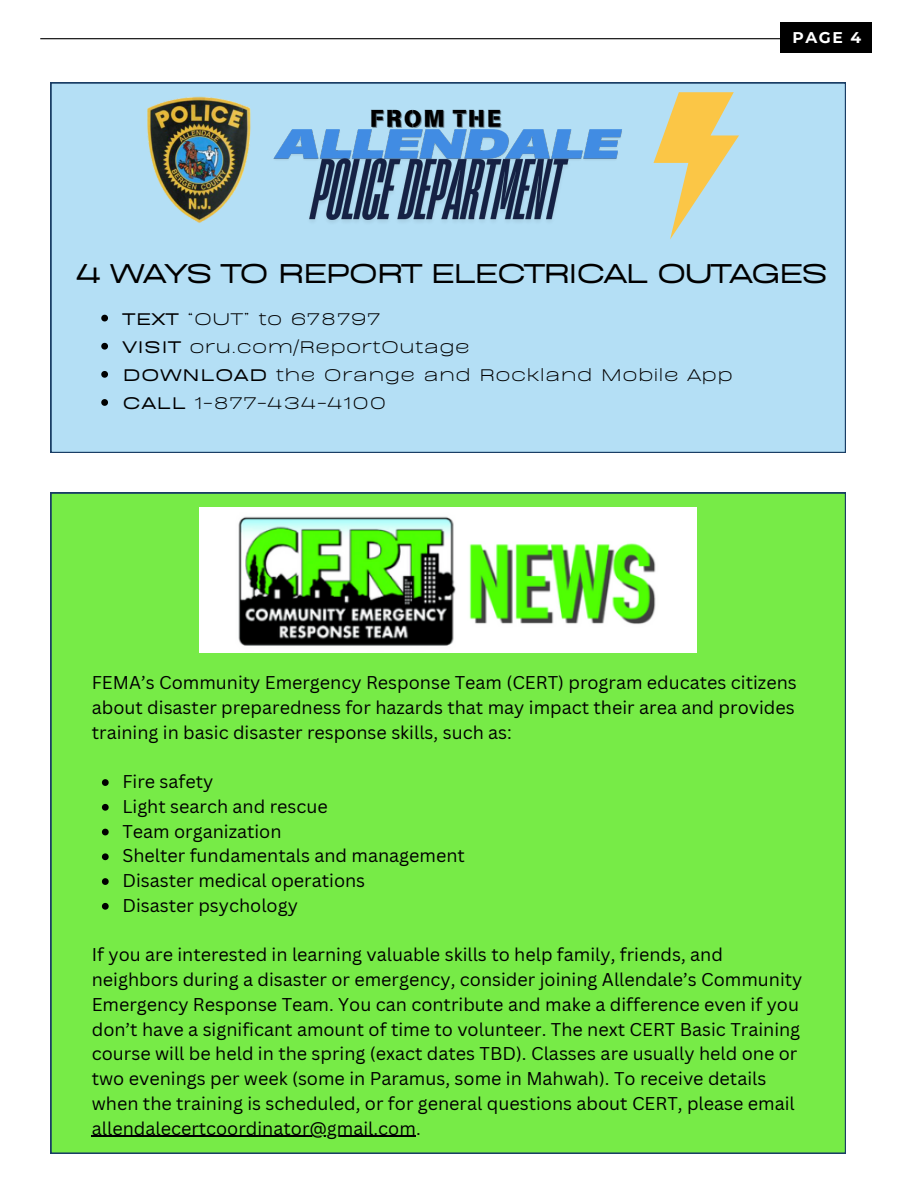
<style>
.page{position:relative;width:918px;height:1188px;background:#fff}
.page>*{position:absolute;margin:0;border:0;box-sizing:border-box;transform-origin:0 0}
.t1{font:700 31.5px "BD Sans";letter-spacing:-.075em;color:#000}
.t2{font:22.5px "Canva Title Bole Latin";letter-spacing:.065em;color:#000}
.t3{font:19.5px "BD Sans";letter-spacing:.015em;color:#000}
.t4{font:18px/24.8px "Canva Sans";color:#000;text-align:justify}
.t5{font:700 15.45px "Montserrat";color:#fff}
.s1{font-weight:700}
</style>
<div class="page">
<div style="left:51px;top:83px;width:795px;height:370px;background:#b4dff5"></div>
<div style="left:51px;top:493px;width:795px;height:660px;background:#77eb47"></div>
<svg style="left:101px;top:315px;width:7px;height:6px"></svg>
<svg style="left:101px;top:343px;width:7px;height:7px"></svg>
<svg style="left:101px;top:371px;width:7px;height:7px"></svg>
<svg style="left:101px;top:399px;width:7px;height:7px"></svg>
<img style="left:199px;top:508px;width:497px;height:145px">
<img style="left:146px;top:92px;width:106px;height:134px">
<hr style="left:40px;top:38px;width:799px;height:1px;background:#000">
<svg style="left:654px;top:92px;width:85px;height:148px;background:#d2d4a9"></svg>
<svg style="left:102px;top:779px;width:7px;height:7px"></svg>
<svg style="left:102px;top:804px;width:7px;height:7px"></svg>
<svg style="left:102px;top:829px;width:7px;height:6px"></svg>
<svg style="left:102px;top:853px;width:7px;height:7px"></svg>
<svg style="left:102px;top:878px;width:7px;height:7px"></svg>
<svg style="left:102px;top:903px;width:7px;height:7px"></svg>
<hr style="left:92px;top:1136px;width:324px;height:1px;background:#000">
<img style="left:269px;top:117px;width:358px;height:53px">
<img style="left:302px;top:135px;width:274px;height:105px">
<div style="left:780px;top:23px;width:92px;height:30px;background:#000"></div>
<p class="t2" style="left:370px;top:107px;width:133px">FROM THE</p>
<p class="t5" style="left:793px;top:28px;width:70px">PAGE 4</p>
<p class="t1" style="left:76px;top:250px;width:754px">4 WAYS TO REPORT ELECTRICAL OUTAGES</p>
<p class="t3" style="left:123px;top:305px;width:259px"><span class="s1">TEXT</span> “OUT” to 678797</p>
<p class="t3" style="left:123px;top:333px;width:349px"><span class="s1">VISIT</span> oru.com/ReportOutage</p>
<p class="t3" style="left:123px;top:361px;width:612px"><span class="s1">DOWNLOAD</span> the Orange and Rockland Mobile App</p>
<h4 class="t3" style="left:123px;top:389px;width:265px"><span class="s1">CALL</span> 1-877-434-4100</h4>
<p class="t4" style="left:92px;top:670px;width:707px">FEMA’s Community Emergency Response Team (CERT) program educates citizens about disaster preparedness for hazards that may impact their area and provides training in basic disaster response skills, such as:</p>
<h3 class="t4" style="left:122px;top:769px;width:93px">Fire safety</h3>
<p class="t4" style="left:122px;top:794px;width:207px">Light search and rescue</p>
<p class="t4" style="left:122px;top:818px;width:161px">Team organization</p>
<p class="t4" style="left:122px;top:843px;width:344px">Shelter fundamentals and management</p>
<p class="t4" style="left:122px;top:868px;width:244px">Disaster medical operations</p>
<p class="t4" style="left:122px;top:893px;width:177px">Disaster psychology</p>
<p class="t4" style="left:92px;top:942px;width:712px;text-align:left">If you are interested in learning valuable skills to help family, friends, and neighbors during a disaster or emergency, consider joining Allendale’s Community Emergency Response Team. You can contribute and make a difference even if you don’t have a significant amount of time to volunteer. The next CERT Basic Training course will be held in the spring (exact dates TBD). Classes are usually held one or two evenings per week (some in Paramus, some in Mahwah). To receive details when the training is scheduled, or for general questions about CERT, please email</p>
<p class="t4" style="left:92px;top:1115px;width:330px">allendalecertcoordinator@gmail.com.</p>
</div>
